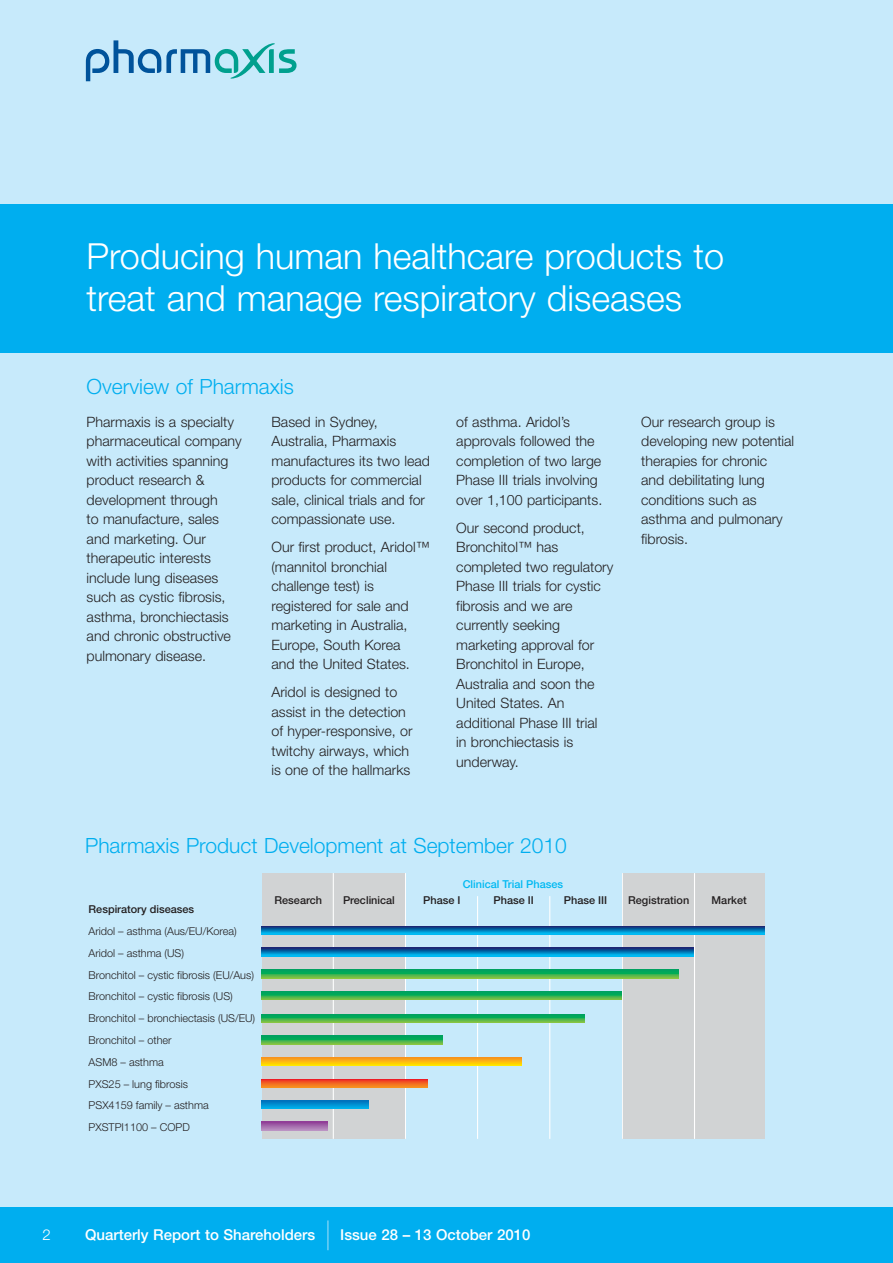
<style>
.page{position:relative;width:893px;height:1263px;background:#c7eafb}
.page>*{position:absolute;margin:0;border:0;box-sizing:border-box;transform-origin:0 0}
.t1{font:300 36px/42px "Helvetica Neue";color:#fff}
.t2{font:300 21px "Helvetica Neue";color:#00aeef}
.t3{font:500 15px "Helvetica Neue";color:#fff}
.t4{font:300 15px "Helvetica Neue";color:#fff}
.t5{font:300 14.25px/19.5px "Helvetica Neue";color:#231f20}
.t6{font:300 10.95px/21.8px "Helvetica Neue";color:#231f20}
.t7{font:500 10.95px "Helvetica Neue";color:#231f20}
.t8{font:500 10.95px "Helvetica Neue";color:#00b9f2}
</style>
<div class="page">
<div style="left:262px;top:873px;width:143px;height:266px;background:#d1d3d4"></div>
<hr style="left:405px;top:873px;width:1px;height:266px;background:#fff">
<hr style="left:333px;top:873px;width:1px;height:266px;background:#fff">
<div style="left:622px;top:873px;width:143px;height:266px;background:#d1d3d4"></div>
<hr style="left:622px;top:873px;width:1px;height:266px;background:#fff">
<hr style="left:549px;top:896px;width:1px;height:243px;background:#fff">
<svg style="left:262px;top:1101px;width:107px;height:8px"></svg>
<svg style="left:262px;top:1036px;width:181px;height:8px"></svg>
<svg style="left:262px;top:1079px;width:165px;height:8px"></svg>
<svg style="left:262px;top:1122px;width:65px;height:8px"></svg>
<hr style="left:477px;top:896px;width:1px;height:243px;background:#fff">
<svg style="left:262px;top:948px;width:432px;height:8px;background:#0476b5"></svg>
<svg style="left:262px;top:1014px;width:323px;height:8px;background:#2aaf53"></svg>
<svg style="left:262px;top:970px;width:417px;height:8px;background:#2eb052"></svg>
<svg style="left:262px;top:991px;width:360px;height:9px;background:#2caf53"></svg>
<svg style="left:262px;top:1057px;width:259px;height:8px;background:#fbb411"></svg>
<hr style="left:694px;top:873px;width:1px;height:266px;background:#fff">
<svg style="left:262px;top:926px;width:503px;height:8px;background:#0573b2"></svg>
<svg style="left:86px;top:40px;width:211px;height:41px"></svg>
<div style="left:0;top:1208px;width:893px;height:55px;background:#00aeef"></div>
<hr style="left:327px;top:1220px;width:2px;height:30px;background:#71d0f6">
<div style="left:0;top:204px;width:893px;height:148px;background:#00aeef"></div>
<h1 class="t1" style="left:87px;top:238px;width:639px">Producing human healthcare products to treat and manage respiratory diseases</h1>
<h2 class="t2" style="left:87px;top:379px;width:209px">Overview of Pharmaxis</h2>
<p class="t5" style="left:87px;top:413px;width:157px">Pharmaxis is a specialty pharmaceutical company with activities spanning product research &amp; development through<br>to manufacture, sales and marketing. Our therapeutic interests include lung diseases such as cystic fibrosis, asthma, bronchiectasis and chronic obstructive pulmonary disease.</p>
<p class="t5" style="left:271px;top:413px;width:160px">Based in Sydney,<br>Australia, Pharmaxis manufactures its two lead products for commercial sale, clinical trials and for compassionate use.</p>
<p class="t5" style="left:271px;top:539px;width:160px">Our first product, Aridol™ (mannitol bronchial challenge test) is registered for sale and marketing in Australia,<br>Europe, South Korea<br>and the United States.</p>
<p class="t5" style="left:271px;top:684px;width:143px">Aridol is designed to assist in the detection of hyper-responsive, or twitchy airways, which is one of the hallmarks</p>
<p class="t5" style="left:456px;top:413px;width:147px">of asthma. Aridol’s approvals followed the completion of two large<br>Phase III trials involving over 1,100 participants.</p>
<p class="t5" style="left:456px;top:519px;width:159px">Our second product,<br>Bronchitol™ has completed two regulatory<br>Phase III trials for cystic fibrosis and we are currently seeking marketing approval for<br>Bronchitol in Europe,<br>Australia and soon the<br>United States. An additional Phase III trial<br>in bronchiectasis is underway.</p>
<h2 class="t2" style="left:85px;top:838px;width:483px">Pharmaxis Product Development at September 2010</h2>
<p class="t8" style="left:463px;top:880px;width:102px">Clinical Trial Phases</p>
<p class="t5" style="left:641px;top:413px;width:155px">Our research group is developing new potential therapies for chronic<br>and debilitating lung conditions such as asthma and pulmonary fibrosis.</p>
<p class="t7" style="left:89px;top:905px;width:107px">Respiratory diseases</p>
<p class="t6" style="left:89px;top:921px;width:168px">Aridol – asthma (Aus/EU/Korea)<br>Aridol – asthma (US)<br>Bronchitol – cystic fibrosis (EU/Aus)<br>Bronchitol – cystic fibrosis (US)<br>Bronchitol – bronchiectasis (US/EU)<br>Bronchitol – other<br>ASM8 – asthma<br>PXS25 – lung fibrosis<br>PSX4159 family – asthma<br>PXSTPI1100 – COPD</p>
<p class="t7" style="left:275px;top:896px;width:49px">Research</p>
<p class="t7" style="left:343px;top:896px;width:53px">Preclinical</p>
<p class="t7" style="left:423px;top:896px;width:39px">Phase I</p>
<p class="t7" style="left:494px;top:896px;width:42px">Phase II</p>
<p class="t7" style="left:564px;top:896px;width:45px">Phase III</p>
<p class="t7" style="left:628px;top:896px;width:63px">Registration</p>
<p class="t7" style="left:712px;top:896px;width:37px">Market</p>
<p class="t4" style="left:43px;top:1229px;width:10px">2</p>
<p class="t3" style="left:85px;top:1229px;width:232px">Quarterly Report to Shareholders</p>
<p class="t3" style="left:340px;top:1229px;width:192px">Issue 28 – 13 October 2010</p>
</div>
